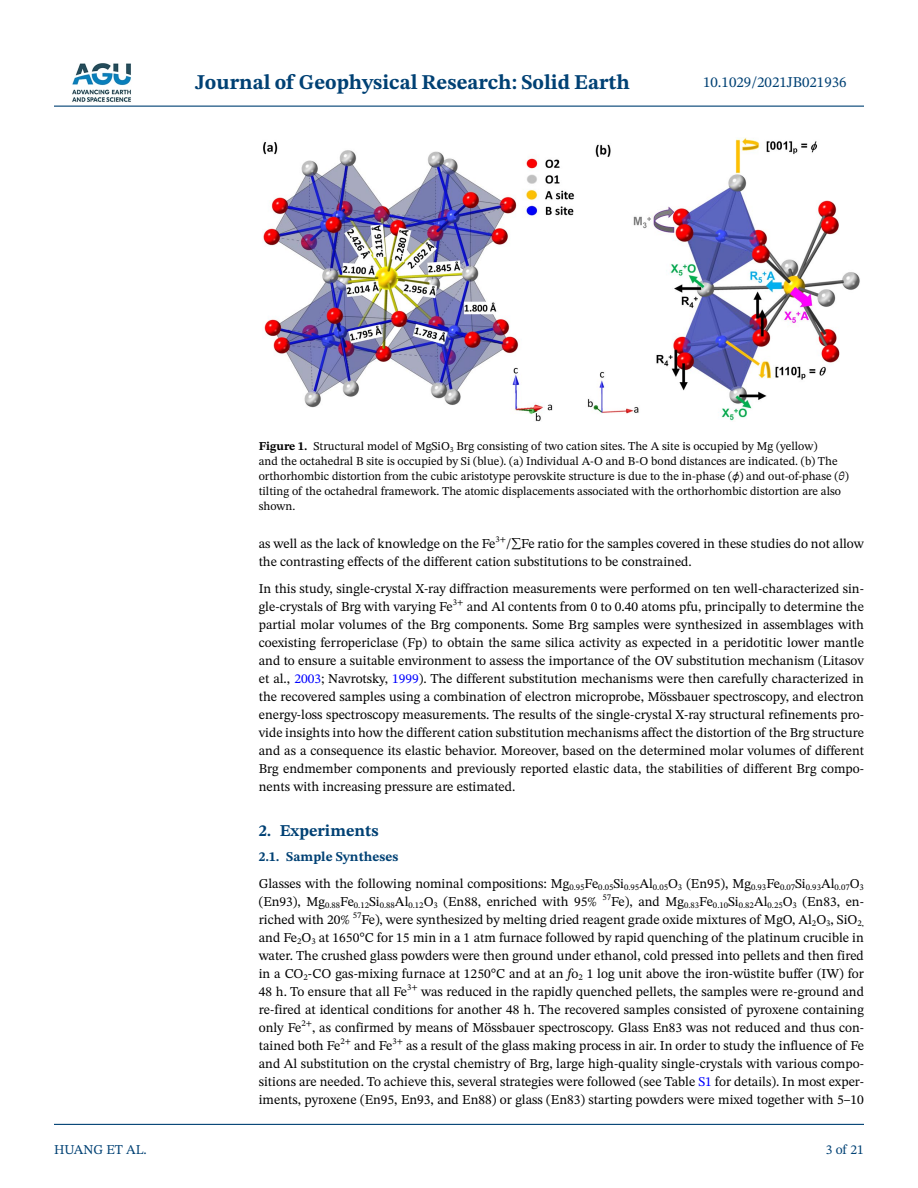
<style>
.page{position:relative;width:918px;height:1188px;background:#fff}
.page>*{position:absolute;margin:0;border:0;box-sizing:border-box;transform-origin:0 0}
.t1{font:700 21px "STIX Two Text";color:#004174}
.t2{font:700 16.5px "STIX Two Text";color:#004174}
.t3{font:15px "STIX Two Text";color:#004174}
.t4{font:13.5px/18px "STIX Two Text";color:#000}
.t5{font:13.5px "STIX Two Text";color:#004174}
.t6{font:12px/15px "STIX Two Text";color:#000}
.t7{font:8.7px "STIX Two Text";color:#000}
.s1{font-weight:700}
.s2{font-style:italic}
.s3{color:#00f}
.s4{font-weight:700;color:#004174}
</style>
<div class="page">
<hr style="left:54px;top:106px;width:810px;height:1px;background:#004174">
<hr style="left:54px;top:1124px;width:810px;height:1px;background:#004174">
<img style="left:72px;top:63px;width:59px;height:39px">
<img style="left:263px;top:137px;width:597px;height:285px">
<h1 class="t1" style="left:195px;top:67px;width:436px">Journal of Geophysical Research: Solid Earth</h1>
<p class="t3" style="left:703px;top:72px;width:145px">10.1029/2021JB021936</p>
<p class="t5" style="left:54px;top:1140px;width:94px">HUANG ET AL.</p>
<p class="t6" style="left:259px;top:439px;width:592px"><span class="s1">Figure 1.</span> Structural model of MgSiO<sub>3</sub> Brg consisting of two cation sites. The A site is occupied by Mg (yellow)<br>and the octahedral B site is occupied by Si (blue). (a) Individual A-O and B-O bond distances are indicated. (b) The orthorhombic distortion from the cubic aristotype perovskite structure is due to the in-phase (<span class="s2">ϕ</span>) and out-of-phase (<span class="s2">θ</span>) tilting of the octahedral framework. The atomic displacements associated with the orthorhombic distortion are also shown.</p>
<p class="t4" style="left:259px;top:534px;width:607px">as well as the lack of knowledge on the Fe<sup>3+</sup>/∑Fe ratio for the samples covered in these studies do not allow the contrasting effects of the different cation substitutions to be constrained.</p>
<p class="t4" style="left:259px;top:579px;width:607px;text-align:justify">In this study, single-crystal X-ray diffraction measurements were performed on ten well-characterized sin&shy;gle-crystals of Brg with varying Fe<sup>3+</sup> and Al contents from 0 to 0.40 atoms pfu, principally to determine the partial molar volumes of the Brg components. Some Brg samples were synthesized in assemblages with coexisting ferropericlase (Fp) to obtain the same silica activity as expected in a peridotitic lower mantle and to ensure a suitable environment to assess the importance of the OV substitution mechanism (Litasov et al., <span class="s3">2003</span>; Navrotsky, <span class="s3">1999</span>). The different substitution mechanisms were then carefully characterized in the recovered samples using a combination of electron microprobe, Mössbauer spectroscopy, and electron energy-loss spectroscopy measurements. The results of the single-crystal X-ray structural refinements pro&shy;vide insights into how the different cation substitution mechanisms affect the distortion of the Brg structure and as a consequence its elastic behavior. Moreover, based on the determined molar volumes of different Brg endmember components and previously reported elastic data, the stabilities of different Brg compo&shy;nents with increasing pressure are estimated.</p>
<p class="t2" style="left:259px;top:818px;width:121px">2. Experiments</p>
<p class="t4" style="left:259px;top:843px;width:607px;line-height:27px"><span class="s4">2.1. Sample Syntheses<br></span>Glasses with the following nominal compositions: Mg<sub>0.95</sub>Fe<sub>0.05</sub>Si<sub>0.95</sub>Al<sub>0.05</sub>O<sub>3</sub> (En95), Mg<sub>0.93</sub>Fe<sub>0.07</sub>Si<sub>0.93</sub>Al<sub>0.07</sub>O<sub>3</sub></p>
<p class="t4" style="left:259px;top:893px;width:340px">(En93), Mg<sub>0.88</sub>Fe<sub>0.12</sub>Si<sub>0.88</sub>Al<sub>0.12</sub>O<sub>3</sub> (En88, enriched with 95%</p>
<p class="t7" style="left:603px;top:891px;width:10px">57</p>
<p class="t4" style="left:259px;top:893px;width:607px;text-align:justify;text-indent:352px">Fe), and Mg<sub>0.83</sub>Fe<sub>0.10</sub>Si<sub>0.82</sub>Al<sub>0.25</sub>O<sub>3</sub> (En83, en&shy;riched with 20% <sup>57</sup>Fe), were synthesized by melting dried reagent grade oxide mixtures of MgO, Al<sub>2</sub>O<sub>3</sub>, SiO<sub>2, </sub>and Fe<sub>2</sub>O<sub>3</sub> at 1650°C for 15 min in a 1 atm furnace followed by rapid quenching of the platinum crucible in water. The crushed glass powders were then ground under ethanol, cold pressed into pellets and then fired in a CO<sub>2</sub>-CO gas-mixing furnace at 1250°C and at an <span class="s2">f</span>o<sub>2</sub> 1 log unit above the iron-wüstite buffer (IW) for 48 h. To ensure that all Fe<sup>3+</sup> was reduced in the rapidly quenched pellets, the samples were re-ground and re-fired at identical conditions for another 48 h. The recovered samples consisted of pyroxene containing only Fe<sup>2+</sup>, as confirmed by means of Mössbauer spectroscopy. Glass En83 was not reduced and thus con&shy;tained both Fe<sup>2+</sup> and Fe<sup>3+</sup> as a result of the glass making process in air. In order to study the influence of Fe and Al substitution on the crystal chemistry of Brg, large high-quality single-crystals with various compo&shy;sitions are needed. To achieve this, several strategies were followed (see Table <span class="s3">S1</span> for details). In most exper&shy;iments, pyroxene (En95, En93, and En88) or glass (En83) starting powders were mixed together with 5–10</p>
<p class="t5" style="left:826px;top:1140px;width:40px">3 of 21</p>
</div>
